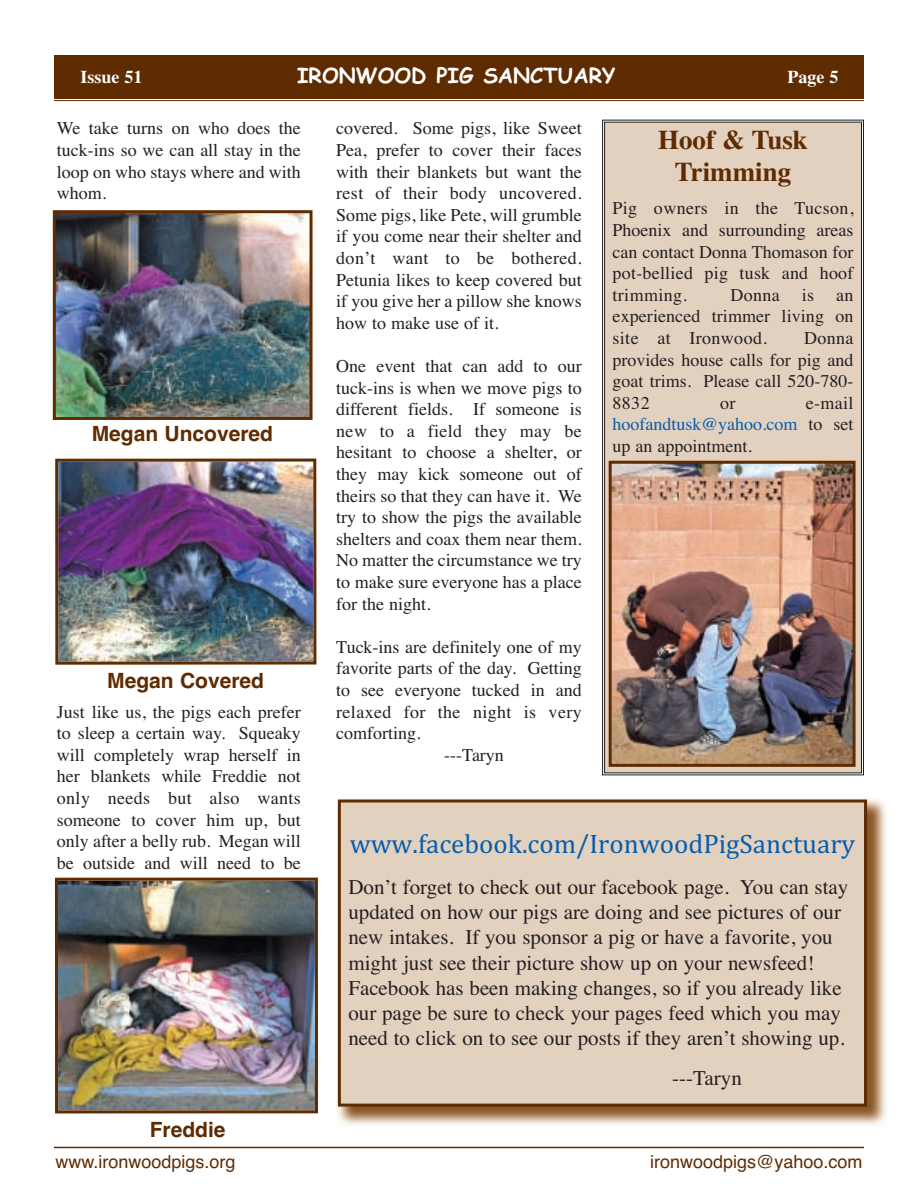
<style>
.page{position:relative;width:918px;height:1188px;background:#fff}
.page>*{position:absolute;margin:0;border:0;box-sizing:border-box;transform-origin:0 0}
.t1{font:27px "Cambria";color:#045dad}
.t2{font:700 27px/32.4px "Times";color:#5f2b00;text-align:center}
.t3{font:21px/25.2px "Times";color:#231f20}
.t4{font:700 21px "Helvetica";color:#5f2b00}
.t5{font:700 21px "Comic Sans MS";color:#fff}
.t6{font:18px/21.6px "Times";color:#231f20;text-align:justify}
.t7{font:18px "Helvetica";color:#5f2b00}
.t8{font:18px "Times";letter-spacing:.02em;color:#231f20}
.t9{font:700 18px "Times";color:#fff}
.s1{color:#045dad}
</style>
<div class="page">
<div style="left:54px;top:56px;width:810px;height:43px;background:#5f2b00"></div>
<hr style="left:54px;top:100px;width:810px;height:1px;background:#5f2b00">
<hr style="left:54px;top:1147px;width:810px;height:1px;background:#5f2b00">
<img style="left:57px;top:214px;width:252px;height:202px">
<div style="left:53px;top:210px;width:260px;height:210px;border:3px solid #5f2b00"></div>
<img style="left:59px;top:463px;width:253px;height:198px">
<div style="left:55px;top:459px;width:261px;height:206px;border:3px solid #5f2b00"></div>
<img style="left:59px;top:882px;width:255px;height:227px">
<div style="left:55px;top:878px;width:263px;height:235px;border:3px solid #5f2b00"></div>
<div style="left:605px;top:122px;width:256px;height:651px;background:#e3d1c0"></div>
<div style="left:602px;top:120px;width:262px;height:655px;border:1px solid #231f20"></div>
<div style="left:604px;top:122px;width:258px;height:651px;border:1px solid #231f20"></div>
<img style="left:613px;top:465px;width:239px;height:298px">
<div style="left:609px;top:461px;width:247px;height:306px;border:3px solid #5f2b00"></div>
<img style="left:337px;top:799px;width:549px;height:326px">
<div style="left:341px;top:803px;width:523px;height:301px;background:#e3d1c0"></div>
<div style="left:338px;top:800px;width:529px;height:307px;border:3px solid #5f2b00"></div>
<p class="t9" style="left:80px;top:66px;width:63px">Issue 51</p>
<p class="t5" style="left:297px;top:63px;width:320px">IRONWOOD PIG SANCTUARY</p>
<p class="t9" style="left:788px;top:66px;width:52px">Page 5</p>
<p class="t6" style="left:336px;top:117px;width:247px">covered. Some pigs, like Sweet Pea, prefer to cover their faces with their blankets but want the rest of their body uncovered.<br>Some pigs, like Pete, will grumble if you come near their shelter and don’t want to be bothered.<br>Petunia likes to keep covered but if you give her a pillow she knows how to make use of it.</p>
<p class="t6" style="left:336px;top:355px;width:247px">One event that can add to our tuck-ins is when we move pigs to different fields. If someone is new to a field they may be hesitant to choose a shelter, or they may kick someone out of theirs so that they can have it. We try to show the pigs the available shelters and coax them near them.<br>No matter the circumstance we try to make sure everyone has a place for the night.</p>
<p class="t6" style="left:336px;top:636px;width:247px">Tuck-ins are definitely one of my</p>
<p class="t6" style="left:336px;top:657px;width:247px">favorite parts of the day. Getting</p>
<p class="t6" style="left:336px;top:679px;width:247px">to see everyone tucked in and</p>
<p class="t8" style="left:336px;top:701px;width:247px">relaxed for the night is very</p>
<p class="t6" style="left:336px;top:722px;width:86px">comforting.</p>
<p class="t6" style="left:444px;top:744px;width:61px">---Taryn</p>
<p class="t6" style="left:57px;top:117px;width:245px">We take turns on who does the tuck-ins so we can all stay in the loop on who stays where and with whom.</p>
<h1 class="t2" style="left:658px;top:123px;width:151px">Hoof &amp; Tusk<br>Trimming</h1>
<p class="t6" style="left:613px;top:197px;width:242px">Pig owners in the Tucson, Phoenix and surrounding areas can contact Donna Thomason for pot-bellied pig tusk and hoof trimming.</p>
<p class="t6" style="left:613px;top:284px;width:242px;text-indent:118px">Donna is an experienced trimmer living on site at Ironwood.</p>
<p class="t6" style="left:613px;top:327px;width:242px;text-indent:191px">Donna provides house calls for pig and goat trims. Please call 520-780- 8832</p>
<p class="t6" style="left:613px;top:392px;width:242px;text-indent:193px">e-mail <span class="s1">hoofandtusk@yahoo.com</span> to set up an appointment.</p>
<p class="t6" style="left:720px;top:392px;width:17px">or</p>
<p class="t4" style="left:92px;top:422px;width:183px">Megan Uncovered</p>
<p class="t4" style="left:107px;top:669px;width:158px">Megan Covered</p>
<p class="t6" style="left:57px;top:701px;width:245px">Just like us, the pigs each prefer to sleep a certain way. Squeaky will completely wrap herself in her blankets while Freddie not only needs but also wants someone to cover him up, but only after a belly rub. Megan will be outside and will need to be</p>
<h1 class="t1" style="left:350px;top:828px;width:507px">www.facebook.com/IronwoodPigSanctuary</h1>
<p class="t3" style="left:348px;top:874px;width:502px">Don’t forget to check out our facebook page. You can stay updated on how our pigs are doing and see pictures of our new intakes. If you sponsor a pig or have a favorite, you might just see their picture show up on your newsfeed!<br>Facebook has been making changes, so if you already like our page be sure to check your pages feed which you may need to click on to see our posts if they aren’t showing up.</p>
<p class="t3" style="left:672px;top:1066px;width:71px">---Taryn</p>
<p class="t4" style="left:150px;top:1117px;width:77px">Freddie</p>
<p class="t7" style="left:56px;top:1151px;width:182px">www.ironwoodpigs.org</p>
<p class="t7" style="left:650px;top:1151px;width:214px">ironwoodpigs@yahoo.com</p>
</div>
